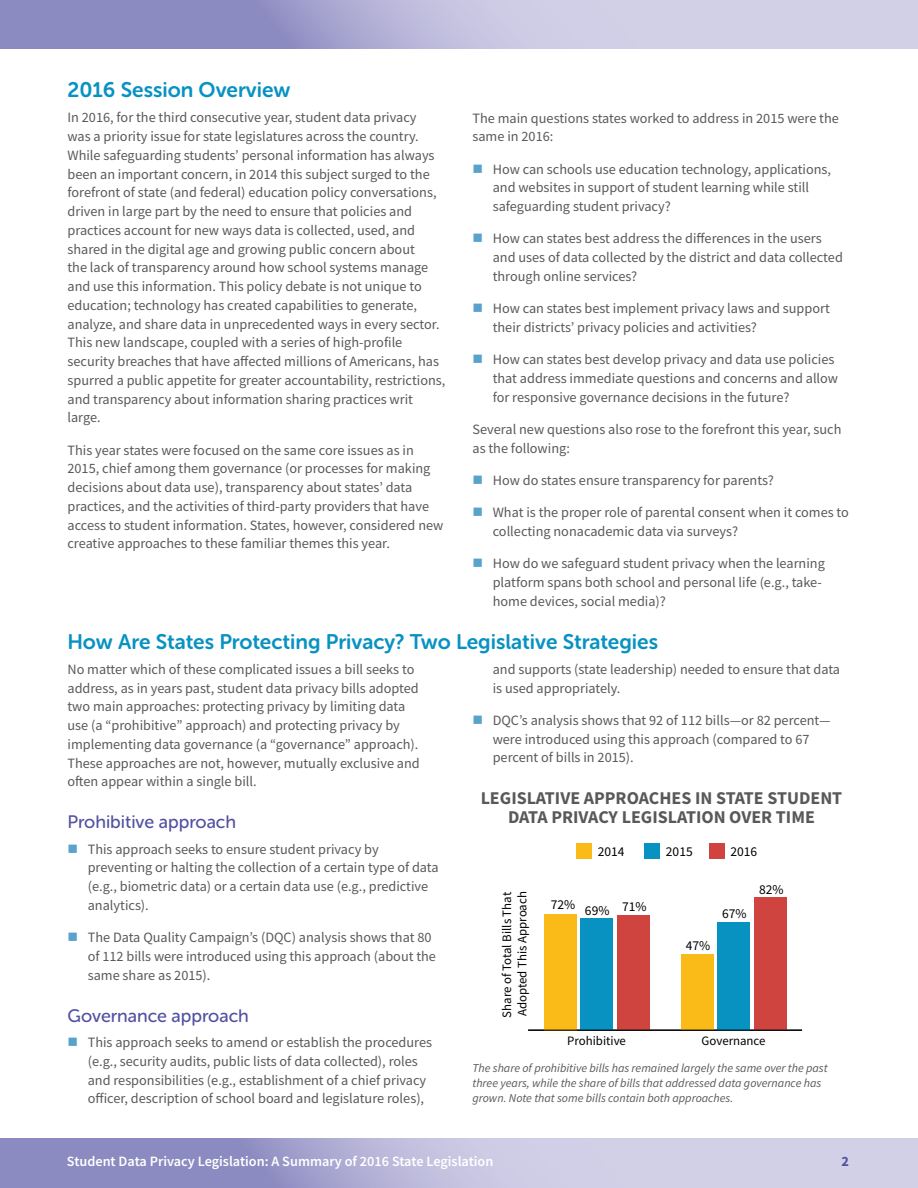
<style>
.page{position:relative;width:918px;height:1188px;background:#fff}
.page>*{position:absolute;margin:0;border:0;box-sizing:border-box;transform-origin:0 0}
.t1{font:21px "Museo Sans Rounded 700";color:#0892c2}
.t2{font:700 18px/18.8px "Source Sans Pro";color:#58595b;text-align:center}
.t3{font:18px "Museo Sans Rounded 500";color:#5251a2}
.t4{font:14.25px/18.8px "Source Sans Pro";color:#58595b}
.t5{font:600 14.25px "Source Sans Pro";color:#fff}
.t6{font:700 14.25px "Source Sans Pro";color:#5251a2}
.t7{font:13.5px "Source Sans Pro";color:#000}
.t8{font:12.9px/15.5px "Source Sans Pro";color:#000}
.t9{font:italic 12px/15px "Source Sans Pro";color:#58595b}
</style>
<div class="page">
<svg style="left:0;top:1138px;width:918px;height:50px;background:#b6b4d8"></svg>
<svg style="left:0;top:0;width:918px;height:48px;background:#b4b3d7"></svg>
<div style="left:617px;top:915px;width:33px;height:115px;background:#cf443e"></div>
<div style="left:754px;top:898px;width:33px;height:132px;background:#cf443e"></div>
<div style="left:580px;top:919px;width:33px;height:111px;background:#0892c2"></div>
<div style="left:717px;top:922px;width:33px;height:108px;background:#0892c2"></div>
<div style="left:544px;top:914px;width:33px;height:116px;background:#fabb18"></div>
<div style="left:681px;top:954px;width:32px;height:76px;background:#fabb18"></div>
<div style="left:576px;top:843px;width:15px;height:16px;background:#fabb18"></div>
<div style="left:645px;top:843px;width:15px;height:16px;background:#0892c2"></div>
<div style="left:709px;top:843px;width:16px;height:16px;background:#cf443e"></div>
<hr style="left:528px;top:1030px;width:274px;height:1px;background:#000">
<h1 class="t1" style="left:68px;top:78px;width:225px">2016 Session Overview</h1>
<p class="t4" style="left:68px;top:108px;width:379px">In 2016, for the third consecutive year, student data privacy<br>was a priority issue for state legislatures across the country.<br>While safeguarding students’ personal information has always been an important concern, in 2014 this subject surged to the forefront of state (and federal) education policy conversations, driven in large part by the need to ensure that policies and practices account for new ways data is collected, used, and shared in the digital age and growing public concern about<br>the lack of transparency around how school systems manage and use this information. This policy debate is not unique to education; technology has created capabilities to generate, analyze, and share data in unprecedented ways in every sector.<br>This new landscape, coupled with a series of high-profile security breaches that have affected millions of Americans, has spurred a public appetite for greater accountability, restrictions, and transparency about information sharing practices writ large.</p>
<p class="t4" style="left:68px;top:440px;width:378px">This year states were focused on the same core issues as in 2015, chief among them governance (or processes for making decisions about data use), transparency about states’ data practices, and the activities of third-party providers that have access to student information. States, however, considered new creative approaches to these familiar themes this year.</p>
<p class="t4" style="left:472px;top:109px;width:368px">The main questions states worked to address in 2015 were the same in 2016:</p>
<p class="t4" style="left:493px;top:160px;width:340px">How can schools use education technology, applications, and websites in support of student learning while still safeguarding student privacy?</p>
<p class="t4" style="left:493px;top:229px;width:352px">How can states best address the differences in the users and uses of data collected by the district and data collected through online services?</p>
<p class="t4" style="left:493px;top:299px;width:339px">How can states best implement privacy laws and support their districts’ privacy policies and activities?</p>
<p class="t4" style="left:493px;top:350px;width:347px">How can states best develop privacy and data use policies that address immediate questions and concerns and allow for responsive governance decisions in the future?</p>
<p class="t4" style="left:472px;top:420px;width:371px">Several new questions also rose to the forefront this year, such as the following:</p>
<p class="t4" style="left:493px;top:471px;width:283px">How do states ensure transparency for parents?</p>
<p class="t4" style="left:493px;top:503px;width:358px">What is the proper role of parental consent when it comes to collecting nonacademic data via surveys?</p>
<p class="t4" style="left:493px;top:554px;width:334px">How do we safeguard student privacy when the learning platform spans both school and personal life (e.g., take&shy;home devices, social media)?</p>
<h1 class="t1" style="left:68px;top:631px;width:592px">How Are States Protecting Privacy? Two Legislative Strategies</h1>
<p class="t4" style="left:68px;top:660px;width:354px">No matter which of these complicated issues a bill seeks to address, as in years past, student data privacy bills adopted two main approaches: protecting privacy by limiting data use (a “prohibitive” approach) and protecting privacy by implementing data governance (a “governance” approach).<br>These approaches are not, however, mutually exclusive and often appear within a single bill.</p>
<p class="t3" style="left:68px;top:812px;width:170px">Prohibitive approach</p>
<p class="t4" style="left:88px;top:839px;width:352px">This approach seeks to ensure student privacy by preventing or halting the collection of a certain type of data (e.g., biometric data) or a certain data use (e.g., predictive analytics).</p>
<p class="t4" style="left:88px;top:928px;width:350px">The Data Quality Campaign’s (DQC) analysis shows that 80 of 112 bills were introduced using this approach (about the same share as 2015).</p>
<p class="t3" style="left:68px;top:1005px;width:183px">Governance approach</p>
<p class="t4" style="left:88px;top:1033px;width:346px">This approach seeks to amend or establish the procedures (e.g., security audits, public lists of data collected), roles and responsibilities (e.g., establishment of a chief privacy officer, description of school board and legislature roles),</p>
<p class="t4" style="left:493px;top:660px;width:349px">and supports (state leadership) needed to ensure that data is used appropriately.</p>
<p class="t4" style="left:493px;top:711px;width:339px">DQC’s analysis shows that 92 of 112 bills—or 82 percent— were introduced using this approach (compared to 67 percent of bills in 2015).</p>
<p class="t2" style="left:481px;top:788px;width:363px">LEGISLATIVE APPROACHES IN STATE STUDENT<br>DATA PRIVACY LEGISLATION OVER TIME</p>
<p class="t7" style="left:598px;top:843px;width:28px">2014</p>
<p class="t7" style="left:666px;top:843px;width:28px">2015</p>
<p class="t7" style="left:730px;top:843px;width:28px">2016</p>
<p class="t7" style="left:759px;top:881px;width:26px">82%</p>
<p class="t8" style="left:499px;top:1018px;width:128px;rotate:-90deg">Share of Total Bills That<br>Adopted This Approach</p>
<p class="t7" style="left:551px;top:898px;width:97px">72% 69% 71%</p>
<p class="t7" style="left:722px;top:905px;width:26px">67%</p>
<p class="t7" style="left:686px;top:937px;width:26px">47%</p>
<p class="t8" style="left:567px;top:1033px;width:60px">Prohibitive</p>
<p class="t8" style="left:702px;top:1033px;width:66px">Governance</p>
<p class="t9" style="left:472px;top:1060px;width:357px">The share of prohibitive bills has remained largely the same over the past three years, while the share of bills that addressed data governance has grown. Note that some bills contain both approaches.</p>
<p class="t5" style="left:67px;top:1152px;width:428px">Student Data Privacy Legislation: A Summary of 2016 State Legislation</p>
<p class="t6" style="left:841px;top:1152px;width:9px">2</p>
</div>
